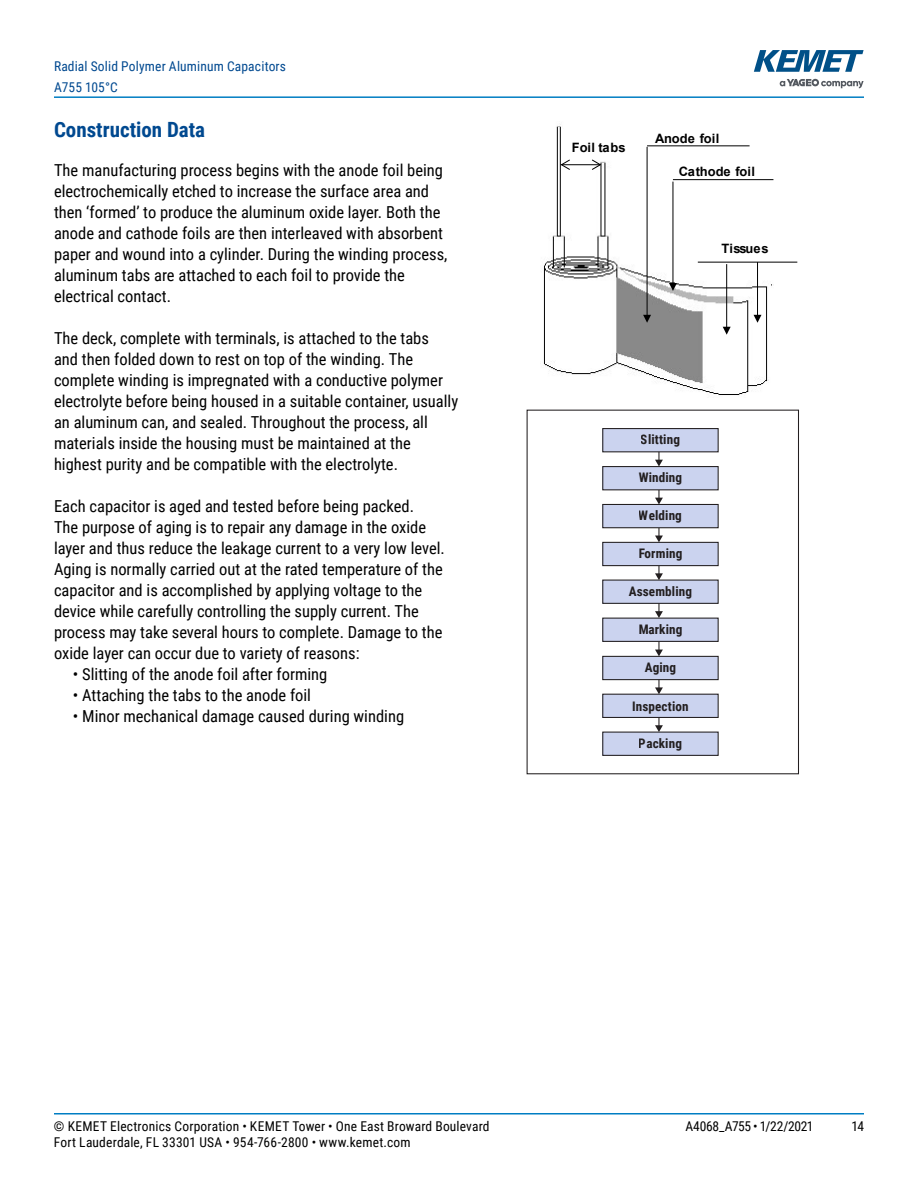
<style>
.page{position:relative;width:918px;height:1188px;background:#fff}
.page>*{position:absolute;margin:0;border:0;box-sizing:border-box;transform-origin:0 0}
.t1{font:700 21px "Roboto Condensed";color:#004990}
.t2{font:16.5px/21px "Roboto Condensed";color:#000}
.t3{font:13.5px "Roboto Condensed";letter-spacing:.015em;color:#000}
.t4{font:13.5px/21px "Roboto Condensed";letter-spacing:.01em;color:#004990}
.t5{font:13.5px "Roboto Condensed";letter-spacing:-.02em;color:#000}
.t6{font:700 13.2px "Roboto Condensed";letter-spacing:.01em;color:#231f20}
.t7{font:700 12.9px "Arial";letter-spacing:.005em;color:#000}
</style>
<div class="page">
<hr style="left:54px;top:1113px;width:810px;height:2px;background:#007dc3">
<hr style="left:54px;top:96px;width:810px;height:2px;background:#007dc3">
<svg style="left:780px;top:79px;width:84px;height:9px"></svg>
<svg style="left:754px;top:50px;width:110px;height:22px"></svg>
<img style="left:543px;top:124px;width:231px;height:271px">
<div style="left:637px;top:128px;width:103px;height:20px;background:#fff"></div>
<div style="left:637px;top:127px;width:103px;height:21px;border:1px solid #fff"></div>
<div style="left:665px;top:161px;width:106px;height:23px;background:#fff"></div>
<div style="left:696px;top:238px;width:99px;height:24px;background:#fff"></div>
<div style="left:695px;top:238px;width:101px;height:25px;border:1px solid #fff"></div>
<hr style="left:647px;top:147px;width:1px;height:169px;background:#000">
<svg style="left:643px;top:315px;width:8px;height:8px"></svg>
<hr style="left:672px;top:182px;width:1px;height:102px;background:#000">
<svg style="left:669px;top:283px;width:8px;height:8px"></svg>
<hr style="left:673px;top:179px;width:100px;height:1px;background:#000">
<hr style="left:647px;top:145px;width:103px;height:1px;background:#000">
<hr style="left:726px;top:264px;width:1px;height:64px;background:#000">
<svg style="left:723px;top:327px;width:8px;height:8px"></svg>
<hr style="left:698px;top:262px;width:99px;height:1px;background:#000">
<hr style="left:757px;top:262px;width:1px;height:54px;background:#000">
<svg style="left:754px;top:315px;width:8px;height:8px"></svg>
<hr style="left:562px;top:164px;width:38px;height:1px;background:#000">
<svg style="left:591px;top:159px;width:11px;height:12px"></svg>
<svg style="left:560px;top:159px;width:11px;height:12px"></svg>
<div style="left:569px;top:136px;width:75px;height:22px;background:#fff"></div>
<div style="left:527px;top:410px;width:272px;height:364px;border:1px solid #231f20"></div>
<div style="left:603px;top:429px;width:115px;height:23px;background:#cbd3ef"></div>
<div style="left:602px;top:428px;width:117px;height:24px;border:1px solid #231f20"></div>
<svg style="left:655px;top:452px;width:8px;height:14px"></svg>
<svg style="left:655px;top:490px;width:8px;height:14px"></svg>
<div style="left:603px;top:467px;width:115px;height:23px;background:#cbd3ef"></div>
<div style="left:602px;top:466px;width:117px;height:24px;border:1px solid #231f20"></div>
<svg style="left:655px;top:528px;width:8px;height:14px"></svg>
<div style="left:603px;top:504px;width:115px;height:24px;background:#cbd3ef"></div>
<div style="left:602px;top:504px;width:117px;height:24px;border:1px solid #231f20"></div>
<svg style="left:655px;top:566px;width:8px;height:14px"></svg>
<div style="left:603px;top:542px;width:115px;height:24px;background:#cbd3ef"></div>
<div style="left:602px;top:542px;width:117px;height:24px;border:1px solid #231f20"></div>
<div style="left:603px;top:618px;width:115px;height:23px;background:#cbd3ef"></div>
<div style="left:602px;top:618px;width:117px;height:24px;border:1px solid #231f20"></div>
<svg style="left:655px;top:642px;width:8px;height:14px"></svg>
<div style="left:603px;top:580px;width:115px;height:23px;background:#cbd3ef"></div>
<div style="left:602px;top:580px;width:117px;height:24px;border:1px solid #231f20"></div>
<svg style="left:655px;top:603px;width:8px;height:15px"></svg>
<div style="left:603px;top:656px;width:115px;height:24px;background:#cbd3ef"></div>
<div style="left:602px;top:656px;width:117px;height:24px;border:1px solid #231f20"></div>
<svg style="left:655px;top:680px;width:8px;height:14px"></svg>
<div style="left:603px;top:694px;width:115px;height:23px;background:#cbd3ef"></div>
<div style="left:602px;top:694px;width:117px;height:24px;border:1px solid #231f20"></div>
<svg style="left:655px;top:717px;width:8px;height:15px"></svg>
<div style="left:603px;top:732px;width:115px;height:23px;background:#cbd3ef"></div>
<div style="left:602px;top:732px;width:117px;height:24px;border:1px solid #231f20"></div>
<p class="t4" style="left:54px;top:57px;width:234px">Radial Solid Polymer Aluminum Capacitors<br>A755 105°C</p>
<p class="t1" style="left:54px;top:115px;width:153px">Construction Data</p>
<p class="t2" style="left:54px;top:161px;width:395px">The manufacturing process begins with the anode foil being electrochemically etched to increase the surface area and then ‘formed’ to produce the aluminum oxide layer. Both the anode and cathode foils are then interleaved with absorbent paper and wound into a cylinder. During the winding process, aluminum tabs are attached to each foil to provide the electrical contact.</p>
<p class="t2" style="left:54px;top:329px;width:406px">The deck, complete with terminals, is attached to the tabs<br>and then folded down to rest on top of the winding. The complete winding is impregnated with a conductive polymer electrolyte before being housed in a suitable container, usually an aluminum can, and sealed. Throughout the process, all materials inside the housing must be maintained at the highest purity and be compatible with the electrolyte.</p>
<p class="t2" style="left:54px;top:497px;width:392px">Each capacitor is aged and tested before being packed.<br>The purpose of aging is to repair any damage in the oxide layer and thus reduce the leakage current to a very low level.<br>Aging is normally carried out at the rated temperature of the capacitor and is accomplished by applying voltage to the device while carefully controlling the supply current. The process may take several hours to complete. Damage to the oxide layer can occur due to variety of reasons:</p>
<p class="t2" style="left:73px;top:665px;width:256px">• Slitting of the anode foil after forming</p>
<p class="t2" style="left:73px;top:686px;width:240px">• Attaching the tabs to the anode foil</p>
<p class="t2" style="left:73px;top:707px;width:333px">• Minor mechanical damage caused during winding</p>
<p class="t7" style="left:572px;top:140px;width:55px">Foil tabs</p>
<p class="t7" style="left:655px;top:131px;width:66px">Anode foil</p>
<p class="t7" style="left:679px;top:164px;width:78px">Cathode foil</p>
<p class="t7" style="left:722px;top:241px;width:48px">Tissues</p>
<p class="t6" style="left:641px;top:434px;width:41px">Slitting</p>
<p class="t6" style="left:639px;top:472px;width:45px">Winding</p>
<p class="t6" style="left:639px;top:510px;width:45px">Welding</p>
<p class="t6" style="left:638px;top:548px;width:46px">Forming</p>
<p class="t6" style="left:629px;top:586px;width:65px">Assembling</p>
<p class="t6" style="left:638px;top:623px;width:46px">Marking</p>
<p class="t6" style="left:645px;top:662px;width:33px">Aging</p>
<p class="t6" style="left:632px;top:700px;width:58px">Inspection</p>
<p class="t6" style="left:639px;top:738px;width:45px">Packing</p>
<p class="t3" style="left:54px;top:1120px;width:437px">© KEMET Electronics Corporation • KEMET Tower • One East Broward Boulevard</p>
<p class="t5" style="left:686px;top:1120px;width:130px">A4068_A755 • 1/22/2021</p>
<p class="t3" style="left:852px;top:1120px;width:14px">14</p>
<p class="t3" style="left:54px;top:1136px;width:358px">Fort Lauderdale, FL 33301 USA • 954-766-2800 • www.kemet.com</p>
</div>
